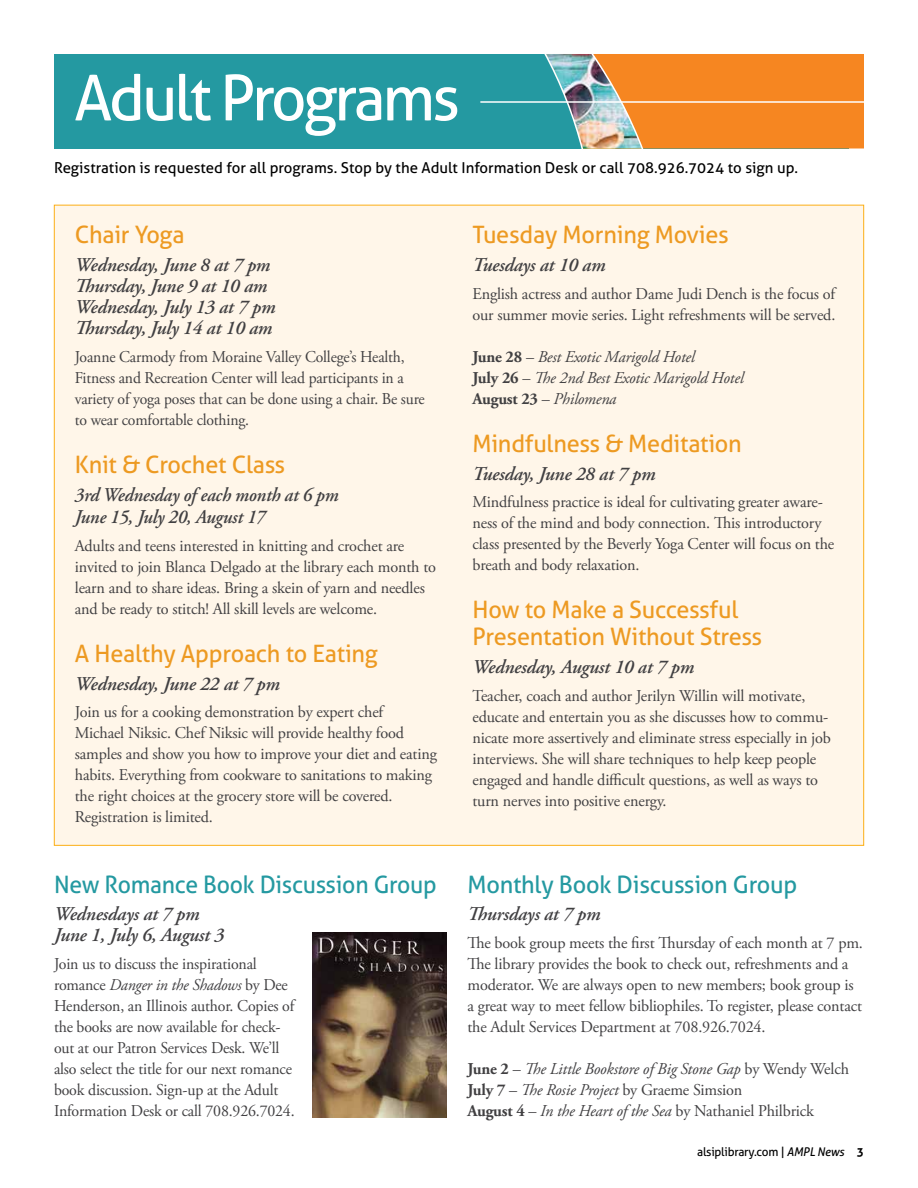
<style>
.page{position:relative;width:918px;height:1188px;background:#fff}
.page>*{position:absolute;margin:0;border:0;box-sizing:border-box;transform-origin:0 0}
.t1{font:63px "Aller";letter-spacing:-.05em;color:#fff}
.t2{font:24px/27px "Aller";letter-spacing:-.01em;color:#ed9a22}
.t3{font:24px "Aller";letter-spacing:-.01em;color:#2499a1;scale:.96 1}
.t4{font:24px "Aller";letter-spacing:-.01em;color:#2499a1}
.t5{font:italic 600 19.5px/21px "Adobe Garamond Pro";letter-spacing:-.01em;color:#414042}
.t6{font:italic 600 19.5px/22.5px "Adobe Garamond Pro";letter-spacing:-.01em;color:#414042;scale:.94 1}
.t7{font:16.5px/21px "Adobe Garamond Pro";letter-spacing:-.01em;color:#414042}
.t8{font:16.5px/21px "Adobe Garamond Pro";letter-spacing:-.01em;color:#414042;scale:.96 1}
.t9{font:italic 16.5px/21px "Adobe Garamond Pro";letter-spacing:-.01em;color:#414042}
.t10{font:16.5px/21px "Adobe Garamond Pro";letter-spacing:-.01em;color:#414042;scale:.95 1}
.t11{font:15px "Aller";color:#000}
.t12{font:12px "Aller";letter-spacing:-.02em;color:#000}
.s1{font-style:italic}
.s2{font-weight:700;font-style:normal}
.s3{font-style:normal}
.s4{font-weight:700}
</style>
<div class="page">
<div style="left:54px;top:205px;width:810px;height:640px;background:#fff6e9"></div>
<div style="left:54px;top:54px;width:795px;height:94px;background:#2499a1"></div>
<hr style="left:480px;top:101px;width:386px;height:2px;background:#fff">
<img style="left:542px;top:54px;width:322px;height:95px">
<img style="left:312px;top:933px;width:134px;height:184px">
<h1 class="t1" style="left:74px;top:60px;width:387px">Adult Programs</h1>
<p class="t11" style="left:54px;top:159px;width:744px">Registration is requested for all programs. Stop by the Adult Information Desk or call 708.926.7024 to sign up.</p>
<h2 class="t2" style="left:75px;top:221px;width:111px">Chair Yoga</h2>
<p class="t5" style="left:75px;top:255px;width:202px">Wednesday, June 8 at 7 pm<br>Thursday, June 9 at 10 am<br>Wednesday, July 13 at 7 pm<br>Thursday, July 14 at 10 am</p>
<p class="t10" style="left:75px;top:347px;width:370px">Joanne Carmody from Moraine Valley College’s Health, Fitness and Recreation Center will lead participants in a variety of yoga poses that can be done using a chair. Be sure to wear comfortable clothing.</p>
<h2 class="t2" style="left:75px;top:451px;width:212px">Knit &amp; Crochet Class</h2>
<p class="t6" style="left:75px;top:484px;width:282px">3rd Wednesday of each month at 6 pm<br>June 15, July 20, August 17</p>
<p class="t7" style="left:75px;top:536px;width:363px">Adults and teens interested in knitting and crochet are invited to join Blanca Delgado at the library each month to learn and to share ideas. Bring a skein of yarn and needles and be ready to stitch! All skill levels are welcome.</p>
<h2 class="t2" style="left:75px;top:640px;width:305px">A Healthy Approach to Eating</h2>
<p class="t5" style="left:75px;top:674px;width:207px">Wednesday, June 22 at 7 pm</p>
<p class="t7" style="left:75px;top:702px;width:364px">Join us for a cooking demonstration by expert chef<br>Michael Niksic. Chef Niksic will provide healthy food samples and show you how to improve your diet and eating habits. Everything from cookware to sanitations to making the right choices at the grocery store will be covered.<br>Registration is limited.</p>
<h2 class="t3" style="left:54px;top:870px;width:400px">New Romance Book Discussion Group</h2>
<p class="t5" style="left:54px;top:905px;width:172px">Wednesdays at 7 pm<br>June 1, July 6, August 3</p>
<p class="t8" style="left:54px;top:954px;width:252px">Join us to discuss the inspirational romance <span class="s1">Danger in the Shadows</span> by Dee Henderson, an Illinois author. Copies of the books are now available for check&shy;out at our Patron Services Desk. We’ll also select the title for our next romance book discussion. Sign-up at the Adult Information Desk or call 708.926.7024.</p>
<h2 class="t2" style="left:472px;top:221px;width:258px">Tuesday Morning Movies</h2>
<p class="t5" style="left:472px;top:255px;width:135px">Tuesdays at 10 am</p>
<p class="t7" style="left:472px;top:284px;width:364px">English actress and author Dame Judi Dench is the focus of our summer movie series. Light refreshments will be served.</p>
<p class="t9" style="left:472px;top:347px;width:273px"><span class="s2">June 28</span> <span class="s3">–</span> Best Exotic Marigold Hotel<br><span class="s2">July 26</span> <span class="s3">–</span> The 2nd Best Exotic Marigold Hotel<br><span class="s2">August 23</span> <span class="s3">–</span> Philomena</p>
<h2 class="t2" style="left:472px;top:430px;width:271px">Mindfulness &amp; Meditation</h2>
<p class="t5" style="left:472px;top:464px;width:185px">Tuesday, June 28 at 7 pm</p>
<p class="t7" style="left:472px;top:492px;width:363px">Mindfulness practice is ideal for cultivating greater aware&shy;ness of the mind and body connection. This introductory class presented by the Beverly Yoga Center will focus on the breath and body relaxation.</p>
<h2 class="t2" style="left:472px;top:596px;width:291px">How to Make a Successful<br>Presentation Without Stress</h2>
<p class="t5" style="left:472px;top:657px;width:223px">Wednesday, August 10 at 7 pm</p>
<p class="t7" style="left:472px;top:686px;width:360px">Teacher, coach and author Jerilyn Willin will motivate, educate and entertain you as she discusses how to commu&shy;nicate more assertively and eliminate stress especially in job interviews. She will share techniques to help keep people engaged and handle difficult questions, as well as ways to turn nerves into positive energy.</p>
<h2 class="t4" style="left:467px;top:870px;width:331px">Monthly Book Discussion Group</h2>
<p class="t5" style="left:467px;top:905px;width:135px">Thursdays at 7 pm</p>
<p class="t7" style="left:467px;top:933px;width:397px">The book group meets the first Thursday of each month at 7 pm.<br>The library provides the book to check out, refreshments and a moderator. We are always open to new members; book group is a great way to meet fellow bibliophiles. To register, please contact the Adult Services Department at 708.926.7024.</p>
<p class="t9" style="left:467px;top:1059px;width:383px"><span class="s2">June 2</span> <span class="s3">–</span> The Little Bookstore of Big Stone Gap <span class="s3">by Wendy Welch<br></span><span class="s2">July 7</span> <span class="s3">–</span> The Rosie Project <span class="s3">by Graeme Simsion<br></span><span class="s2">August 4</span> <span class="s3">–</span> In the Heart of the Sea <span class="s3">by Nathaniel Philbrick</span></p>
<p class="t12" style="left:697px;top:1145px;width:168px">alsiplibrary.com | <span class="s1">AMPL News</span> <span class="s4">3</span></p>
</div>
